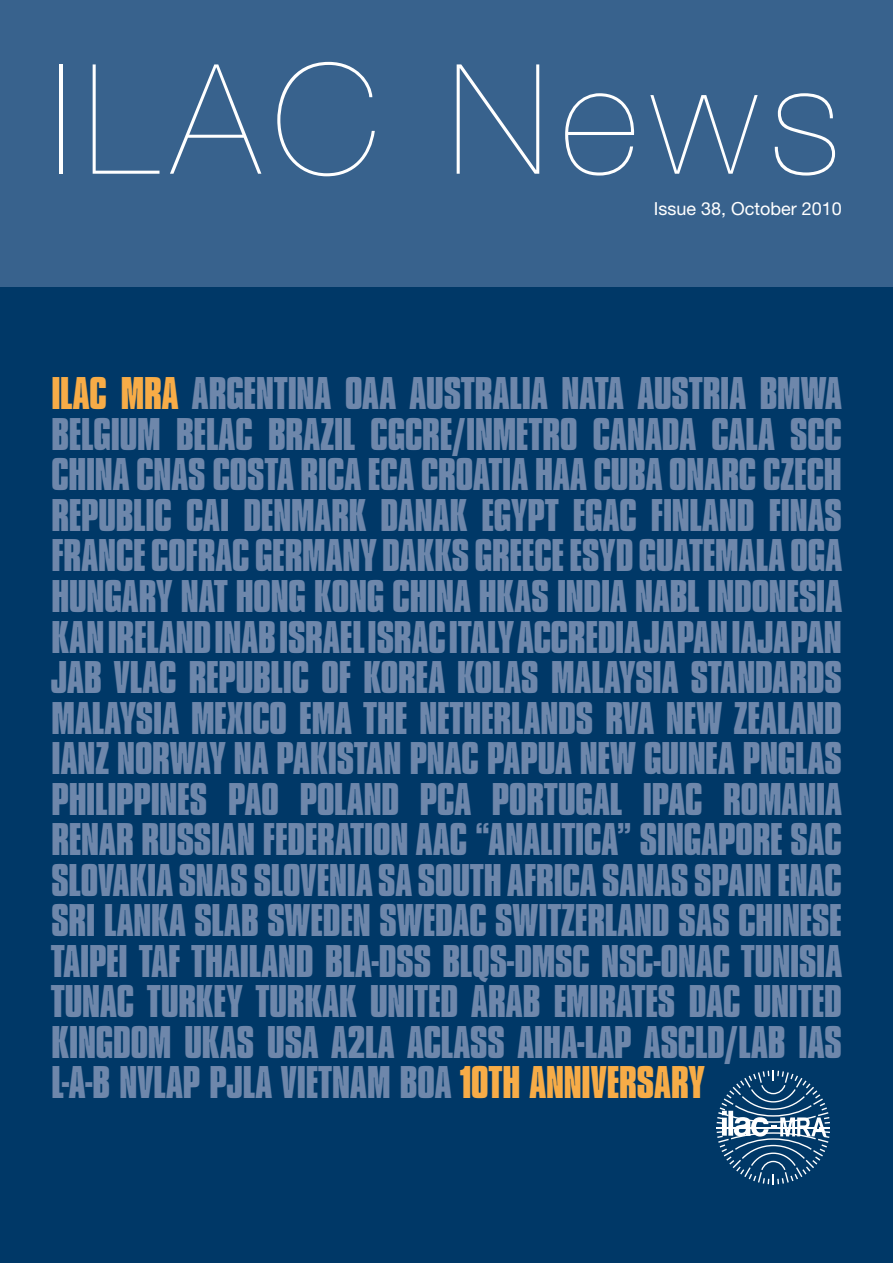
<style>
.page{position:relative;width:893px;height:1263px;background:#003867}
.page>*{position:absolute;margin:0;border:0;box-sizing:border-box;transform-origin:0 0}
.t1{font:200 153px "Helvetica Neue";letter-spacing:.09em;color:#fff}
.t2{font:48px/40.5px "Compacta Bld";letter-spacing:-.01em;color:#6e87ab}
.t3{font:18px "Helvetica Neue";color:#fff}
.s1{color:#f7ac47}
</style>
<div class="page">
<div style="left:0;top:0;width:893px;height:286px;background:#38628d"></div>
<svg style="left:716px;top:1070px;width:114px;height:114px"></svg>
<h1 class="t1" style="left:51px;top:31px;width:791px">ILAC News</h1>
<p class="t3" style="left:654px;top:198px;width:190px">Issue 38, October 2010</p>
<p class="t2" style="left:51px;top:377px;width:792px;text-indent:510px">NATA AUSTRIA BMWA BELGIUM BELAC BRAZIL CGCRE/INMETRO CANADA CALA SCC CHINA CNAS COSTA RICA ECA CROATIA HAA CUBA ONARC CZECH REPUBLIC CAI DENMARK DANAK EGYPT EGAC FINLAND FINAS FRANCE COFRAC GERMANY DAKKS GREECE ESYD GUATEMALA OGA HUNGARY NAT HONG KONG CHINA HKAS INDIA NABL INDONESIA KAN IRELAND INAB ISRAEL ISRAC ITALY ACCREDIA JAPAN IAJAPAN JAB VLAC REPUBLIC OF KOREA KOLAS MALAYSIA STANDARDS MALAYSIA MEXICO EMA THE NETHERLANDS RVA NEW ZEALAND IANZ NORWA</p>
<p class="t2" style="left:51px;top:377px;width:439px"><span class="s1">ILAC MRA</span> ARGENTINA OAA AUSTRALIA</p>
<p class="t2" style="left:51px;top:742px;width:792px;text-indent:158px">Y NA PAKISTAN PNAC PAPUA NEW GUINEA PNGLAS PHILIPPINES PAO POLAND PCA PORTUGAL IPAC ROMANIA RENAR RUSSIAN FEDERATION AAC “ANALITICA” SINGAPORE SAC SLOVA</p>
<p class="t2" style="left:51px;top:863px;width:792px;text-indent:551px">SANASSPAIN ENAC SRI LANKA SLAB SWEDEN SWEDAC SWITZERLAND SAS CHINESE TAIPEI TAF THAILAND BLA-DSS BLQS-DMSC NSC-ONAC TUNISIA TUNAC TURKEY TURKAK UNITED ARAB EMIRA</p>
<p class="t2" style="left:129px;top:863px;width:410px">KIA SNASSLOVENIA SA SOUTH AFRICA</p>
<p class="t2" style="left:51px;top:985px;width:792px;text-align:justify;text-indent:581px">TES DAC UNITED KINGDOM UKAS USA A2LA ACLASS AIHA-LAP ASCLD/LAB IAS L-A-B NVLAP PJLA VIETNAM BOA <span class="s1">10TH ANNIVERSARY</span></p>
</div>
